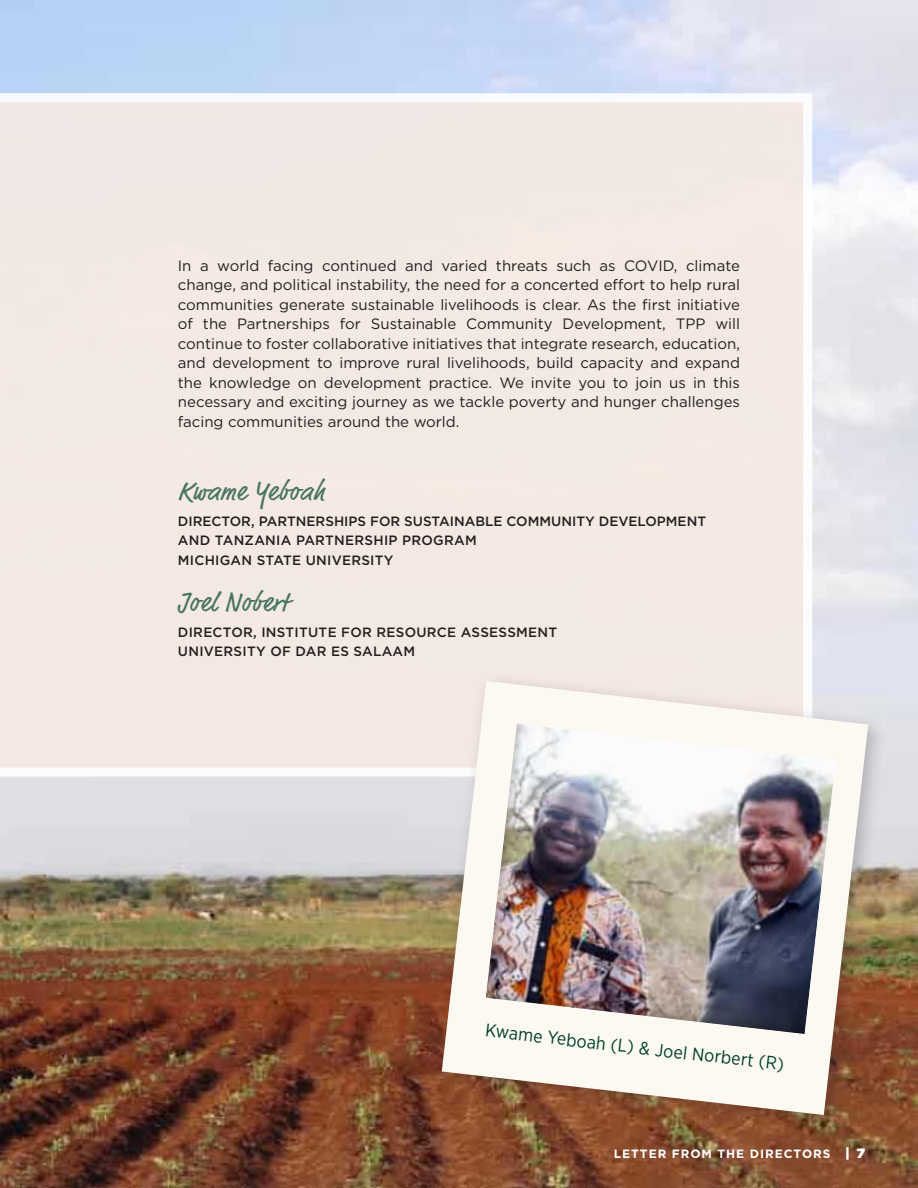
<style>
.page{position:relative;width:918px;height:1188px;background:#fff}
.page>*{position:absolute;margin:0;border:0;box-sizing:border-box;transform-origin:0 0}
.t1{font:27px "Market Pro";letter-spacing:.02em;color:#487462}
.t2{font:18px "Gotham Narrow";color:#00422d}
.Main_Body_Text{font:15px/19.5px "Gotham";color:#231f20;text-align:justify}
.Main_Body_Text-2{font:500 13.5px "Gotham";letter-spacing:.02em;color:#231f20}
.Main_Body_Text-3{font:500 13.5px/19.5px "Gotham";color:#231f20}
.t3{font:700 12px "Gotham";letter-spacing:.08em;color:#fff}
.s1{font-weight:900;font-size:13.5px}
</style>
<div class="page">
<img style="left:0;top:0;width:918px;height:1188px">
<div style="left:0;top:93px;width:812px;height:684px;background:#f3e9e3"></div>
<div style="left:432px;top:672px;width:455px;height:462px;background:#231f20;opacity:.25"></div>
<svg style="left:442px;top:681px;width:426px;height:434px;fill:#fcf9f2"></svg>
<img style="left:484px;top:721px;width:353px;height:314px">
<p class="Main_Body_Text" style="left:178px;top:255px;width:564px">In a world facing continued and varied threats such as COVID, climate change, and political instability, the need for a concerted effort to help rural communities generate sustainable livelihoods is clear. As the first initiative of the Partnerships for Sustainable Community Development, TPP will continue to foster collaborative initiatives that integrate research, education, and development to improve rural livelihoods, build capacity and expand the knowledge on development practice. We invite you to join us in this necessary and exciting journey as we tackle poverty and hunger challenges facing communities around the world.</p>
<p class="t1" style="left:178px;top:473px;width:148px">Kwame Yeboah</p>
<p class="Main_Body_Text-3" style="left:178px;top:511px;width:530px">DIRECTOR, PARTNERSHIPS FOR SUSTAINABLE COMMUNITY DEVELOPMENT<br>AND TANZANIA PARTNERSHIP PROGRAM</p>
<p class="Main_Body_Text-2" style="left:178px;top:551px;width:217px">MICHIGAN STATE UNIVERSITY</p>
<p class="t1" style="left:178px;top:584px;width:112px">Joel Nobert</p>
<p class="Main_Body_Text-2" style="left:178px;top:623px;width:381px">DIRECTOR, INSTITUTE FOR RESOURCE ASSESSMENT</p>
<p class="Main_Body_Text-2" style="left:178px;top:643px;width:239px">UNIVERSITY OF DAR ES SALAAM</p>
<p class="t2" style="left:486px;top:1020px;width:302px;rotate:6deg">Kwame Yeboah (L) &amp; Joel Norbert (R)</p>
<p class="t3" style="left:614px;top:1146px;width:253px">LETTER FROM THE DIRECTORS <span class="s1">| 7</span></p>
</div>
